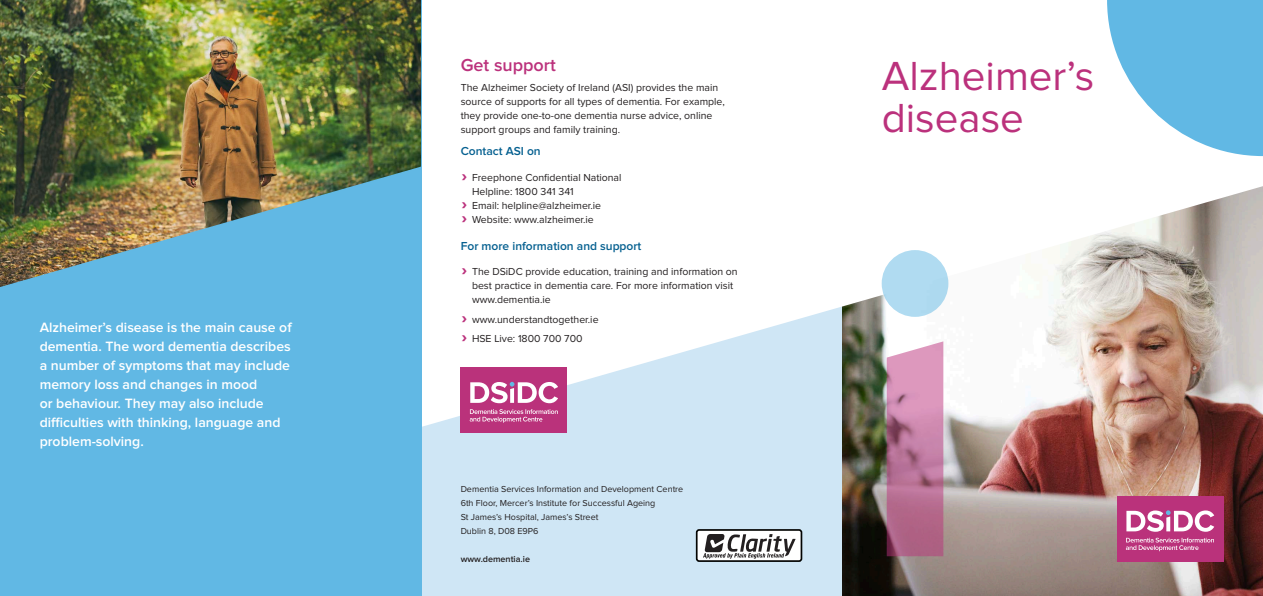
<style>
.page{position:relative;width:1263px;height:596px;background:#fff}
.page>*{position:absolute;margin:0;border:0;box-sizing:border-box;transform-origin:0 0}
.Leaflet_cover_title{font:42px/42px "Proxima Nova";color:#bb317c}
.A_head{font:600 18px "Proxima Nova";color:#bb317c}
.Main_intro_text{font:600 14px/19px "Proxima Nova";color:#fff}
.Intro_text{font:600 12px "Proxima Nova";color:#056090}
.Main_text{font:10.5px/14px "Proxima Nova";color:#231f20}
.Main_text-2{font:9px "Proxima Nova";color:#231f20}
.Main_text-3{font:600 9px "Proxima Nova";color:#231f20}
.s1{font-family:"Scene";font-weight:900;color:#bb317c}
</style>
<div class="page">
<img style="left:842px;top:186px;width:421px;height:409px">
<div style="left:1117px;top:495px;width:106px;height:66px;background:#ba327b"></div>
<svg style="left:1126px;top:510px;width:88px;height:21px"></svg>
<svg style="left:1126px;top:537px;width:88px;height:5px"></svg>
<svg style="left:1107px;top:0;width:156px;height:156px"></svg>
<svg style="left:887px;top:341px;width:56px;height:215px;background:#c27fa1"></svg>
<div style="left:882px;top:250px;width:66px;height:66px;background:#b0dbf1;border-radius:50%"></div>
<svg style="left:421px;top:306px;width:421px;height:289px;fill:#cfe6f5"></svg>
<div style="left:461px;top:367px;width:106px;height:66px;background:#ba327b"></div>
<svg style="left:470px;top:381px;width:88px;height:22px"></svg>
<svg style="left:470px;top:409px;width:88px;height:5px"></svg>
<div style="left:697px;top:529px;width:104px;height:31px;background:#fff;border-radius:2px"></div>
<div style="left:696px;top:528px;width:106px;height:33px;border:2px solid #040503;border-radius:2px"></div>
<svg style="left:703px;top:534px;width:92px;height:24px"></svg>
<div style="left:0;top:0;width:421px;height:595px;background:#61b8e4"></div>
<img style="left:0;top:0;width:421px;height:287px">
<p class="Main_intro_text" style="left:40px;top:318px;width:253px">Alzheimer’s disease is the main cause of dementia. The word dementia describes a number of symptoms that may include memory loss and changes in mood<br>or behaviour. They may also include difficulties with thinking, language and problem-solving.</p>
<p class="A_head" style="left:461px;top:57px;width:97px">Get support</p>
<p class="Main_text" style="left:461px;top:81px;width:266px">The Alzheimer Society of Ireland (ASI) provides the main source of supports for all types of dementia. For example, they provide one-to-one dementia nurse advice, online support groups and family training.</p>
<p class="Intro_text" style="left:461px;top:146px;width:82px">Contact ASI on</p>
<p class="Main_text" style="left:472px;top:170px;width:151px;text-indent:-11px"><span class="s1">&gt;</span> Freephone Confidential National<br>Helpline: 1800 341 341</p>
<p class="Main_text" style="left:461px;top:198px;width:142px"><span class="s1">&gt;</span> Email: helpline@alzheimer.ie</p>
<p class="Main_text" style="left:461px;top:212px;width:135px"><span class="s1">&gt;</span> Website: www.alzheimer.ie</p>
<p class="Intro_text" style="left:461px;top:240px;width:182px">For more information and support</p>
<p class="Main_text" style="left:472px;top:265px;width:267px;text-indent:-11px"><span class="s1">&gt;</span> The DSiDC provide education, training and information on best practice in dementia care. For more information visit www.dementia.ie</p>
<p class="Main_text" style="left:461px;top:312px;width:139px"><span class="s1">&gt;</span> www.understandtogether.ie</p>
<p class="Main_text" style="left:461px;top:332px;width:123px"><span class="s1">&gt;</span> HSE Live: 1800 700 700</p>
<p class="Main_text-2" style="left:461px;top:484px;width:224px">Dementia Services Information and Development Centre</p>
<p class="Main_text-2" style="left:461px;top:498px;width:196px">6th Floor, Mercer’s Institute for Successful Ageing</p>
<p class="Main_text-2" style="left:461px;top:512px;width:139px">St James’s Hospital, James’s Street</p>
<p class="Main_text-2" style="left:461px;top:526px;width:79px">Dublin 8, D08 E9P6</p>
<p class="Main_text-3" style="left:461px;top:554px;width:71px">www.dementia.ie</p>
<p class="Leaflet_cover_title" style="left:882px;top:57px;width:214px">Alzheimer’s disease</p>
</div>
